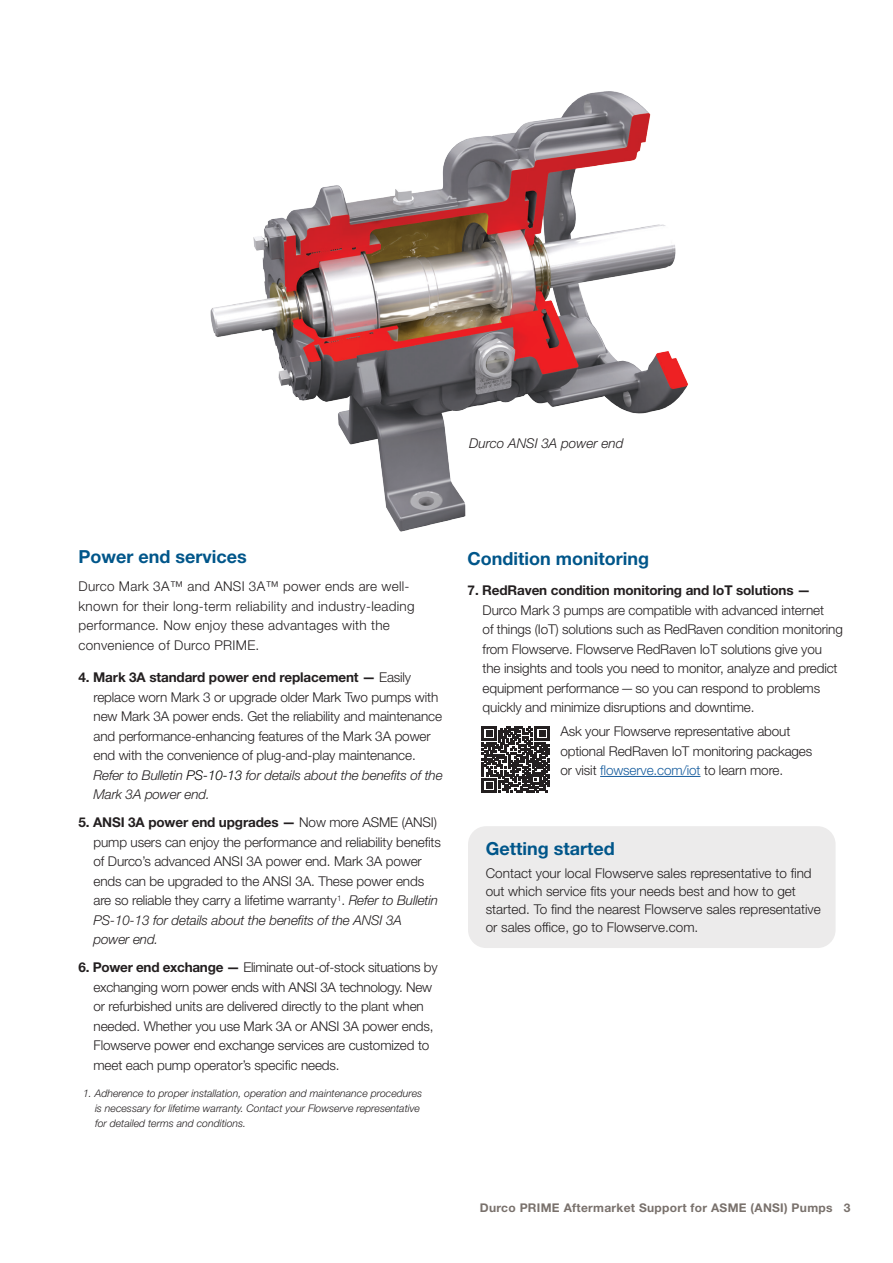
<style>
.page{position:relative;width:893px;height:1263px;background:#fff}
.page>*{position:absolute;margin:0;border:0;box-sizing:border-box;transform-origin:0 0}
.Subhead_Level_1__blu{font:700 18px "Helvetica Neue LT Std";color:#00568a}
.Bullets{font:300 13.5px/19.5px "Helvetica Neue LT Std";letter-spacing:-.01em;color:#231f20}
.Body_copy{font:300 13.5px/18px "Helvetica Neue LT Std";color:#231f20}
.Body_copy-2{font:300 13.5px/19.5px "Helvetica Neue LT Std";letter-spacing:.02em;color:#231f20}
.Body_copy-3{font:italic 300 13.5px "Helvetica Neue LT Std";color:#231f20}
.t1{font:700 12px "Helvetica Neue LT Std";letter-spacing:.025em;color:#79716c}
.Footnote{font:italic 300 10.5px/15px "Helvetica Neue LT Std";color:#231f20}
.s1{font-weight:700}
.s2{font-style:italic}
.s3{font-style:italic;color:#040503}
.s4{color:#175d9e}
</style>
<div class="page">
<hr style="left:600px;top:776px;width:100px;height:1px;background:#175d9e">
<div style="left:468px;top:826px;width:368px;height:122px;background:#ecebeb;border-radius:18px"></div>
<img style="left:210px;top:91px;width:478px;height:441px">
<svg style="left:482px;top:726px;width:67px;height:66px"></svg>
<p class="Body_copy-3" style="left:469px;top:435px;width:156px">Durco ANSI 3A power end</p>
<p class="Subhead_Level_1__blu" style="left:79px;top:546px;width:170px">Power end services</p>
<p class="Body_copy-2" style="left:79px;top:576px;width:337px">Durco Mark 3A™ and ANSI 3A™ power ends are well&shy;known for their long-term reliability and industry-leading performance. Now enjoy these advantages with the convenience of Durco PRIME.</p>
<p class="Bullets" style="left:94px;top:667px;width:351px;text-indent:-15px"><span class="s1">4. Mark 3A standard power end replacement —</span> Easily replace worn Mark 3 or upgrade older Mark Two pumps with new Mark 3A power ends. Get the reliability and maintenance and performance-enhancing features of the Mark 3A power end with the convenience of plug-and-play maintenance.<br><span class="s2">Refer to Bulletin</span> <span class="s3">PS-10-13</span> <span class="s2">for details about the benefits of the Mark 3A power end.</span></p>
<p class="Bullets" style="left:94px;top:812px;width:349px;text-indent:-15px"><span class="s1">5. ANSI 3A power end upgrades —</span> Now more ASME (ANSI) pump users can enjoy the performance and reliability benefits of Durco’s advanced ANSI 3A power end. Mark 3A power ends can be upgraded to the ANSI 3A. These power ends are so reliable they carry a lifetime warranty <sup>1</sup>. <span class="s2">Refer to Bulletin PS-10-13 for details about the benefits of the ANSI 3A power end.</span></p>
<p class="Bullets" style="left:94px;top:957px;width:346px;text-indent:-15px"><span class="s1">6. Power end exchange —</span> Eliminate out-of-stock situations by exchanging worn power ends with ANSI 3A technology. New or refurbished units are delivered directly to the plant when needed. Whether you use Mark 3A or ANSI 3A power ends, Flowserve power end exchange services are customized to meet each pump operator’s specific needs.</p>
<p class="Footnote" style="left:95px;top:1086px;width:329px;text-indent:-12px">1. Adherence to proper installation, operation and maintenance procedures is necessary for lifetime warranty. Contact your Flowserve representative for detailed terms and conditions.</p>
<p class="Subhead_Level_1__blu" style="left:468px;top:548px;width:183px">Condition monitoring</p>
<p class="Bullets" style="left:483px;top:580px;width:362px;text-indent:-15px"><span class="s1">7. RedRaven condition monitoring and loT solutions — </span>Durco Mark 3 pumps are compatible with advanced internet<br>of things (IoT) solutions such as RedRaven condition monitoring from Flowserve. Flowserve RedRaven IoT solutions give you the insights and tools you need to monitor, analyze and predict equipment performance—so you can respond to problems quickly and minimize disruptions and downtime.</p>
<p class="Bullets" style="left:560px;top:721px;width:253px">Ask your Flowserve representative about optional RedRaven IoT monitoring packages or visit <span class="s4">flowserve.com/iot</span> to learn more.</p>
<p class="Subhead_Level_1__blu" style="left:486px;top:838px;width:130px">Getting started</p>
<p class="Body_copy" style="left:486px;top:863px;width:337px">Contact your local Flowserve sales representative to find out which service fits your needs best and how to get started. To find the nearest Flowserve sales representative or sales office, go to Flowserve.com.</p>
<p class="t1" style="left:480px;top:1201px;width:372px">Durco PRIME Aftermarket Support for ASME (ANSI) Pumps 3</p>
</div>
